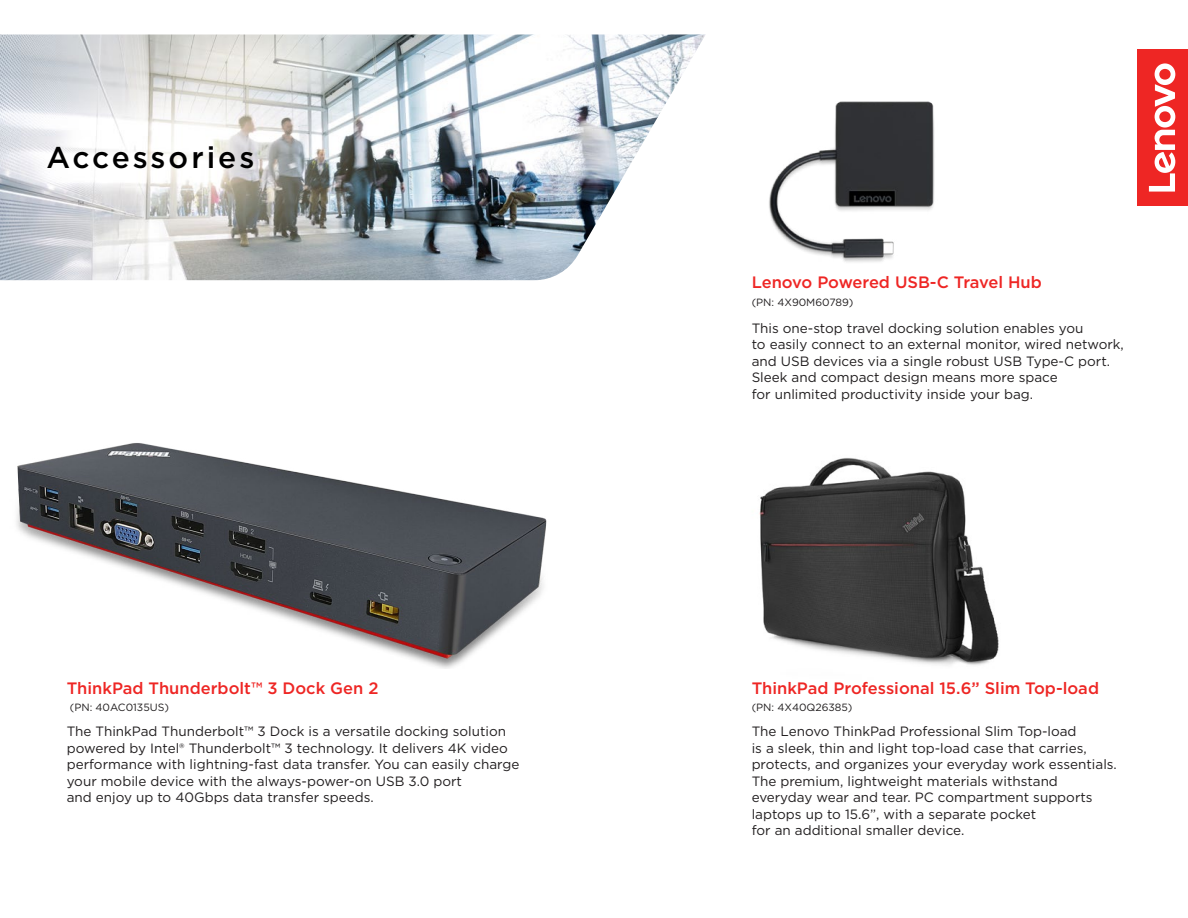
<style>
.page{position:relative;width:1188px;height:918px;background:#fff}
.page>*{position:absolute;margin:0;border:0;box-sizing:border-box;transform-origin:0 0}
.t1{font:500 30px "Gotham";letter-spacing:.1em;color:#000}
.t2{font:500 16.5px "Gotham";color:#ee2624}
.body_01{font:13.5px/16.5px "Gotham";color:#201d1e}
.t3{font:10.5px "Gotham";color:#201d1e}
</style>
<div class="page">
<img style="left:16px;top:443px;width:531px;height:226px">
<img style="left:769px;top:101px;width:166px;height:161px">
<img style="left:0;top:34px;width:706px;height:246px">
<div style="left:1137px;top:50px;width:51px;height:156px;background:#ee2624"></div>
<svg style="left:1149px;top:63px;width:26px;height:129px"></svg>
<img style="left:759px;top:458px;width:240px;height:208px">
<p class="t1" style="left:46px;top:138px;width:210px">Accessories</p>
<p class="t2" style="left:67px;top:678px;width:313px">ThinkPad Thunderbolt™ 3 Dock Gen 2</p>
<p class="t3" style="left:70px;top:700px;width:101px">(PN: 40AC0135US)</p>
<p class="body_01" style="left:67px;top:723px;width:454px">The ThinkPad Thunderbolt™ 3 Dock is a versatile docking solution powered by Intel® Thunderbolt™ 3 technology. It delivers 4K video performance with lightning-fast data transfer. You can easily charge your mobile device with the always-power-on USB 3.0 port</p>
<p class="body_01" style="left:67px;top:789px;width:309px">and enjoy up to 40Gbps data transfer speeds.</p>
<p class="t2" style="left:752px;top:271px;width:292px">Lenovo Powered USB-C Travel Hub</p>
<p class="t3" style="left:752px;top:296px;width:103px">(PN: 4X90M60789)</p>
<p class="body_01" style="left:752px;top:319px;width:374px">This one-stop travel docking solution enables you<br>to easily connect to an external monitor, wired network, and USB devices via a single robust USB Type-C port.<br>Sleek and compact design means more space<br>for unlimited productivity inside your bag.</p>
<p class="t2" style="left:752px;top:678px;width:349px">ThinkPad Professional 15.6” Slim Top-load</p>
<p class="t3" style="left:752px;top:700px;width:102px">(PN: 4X40Q26385)</p>
<p class="body_01" style="left:752px;top:723px;width:326px">The Lenovo ThinkPad Professional Slim Top-load</p>
<p class="body_01" style="left:752px;top:740px;width:337px">is a sleek, thin and light top-load case that carries,</p>
<p class="body_01" style="left:752px;top:756px;width:367px">protects, and organizes your everyday work essentials.<br>The premium, lightweight materials withstand everyday wear and tear. PC compartment supports laptops up to 15.6”, with a separate pocket<br>for an additional smaller device.</p>
</div>
